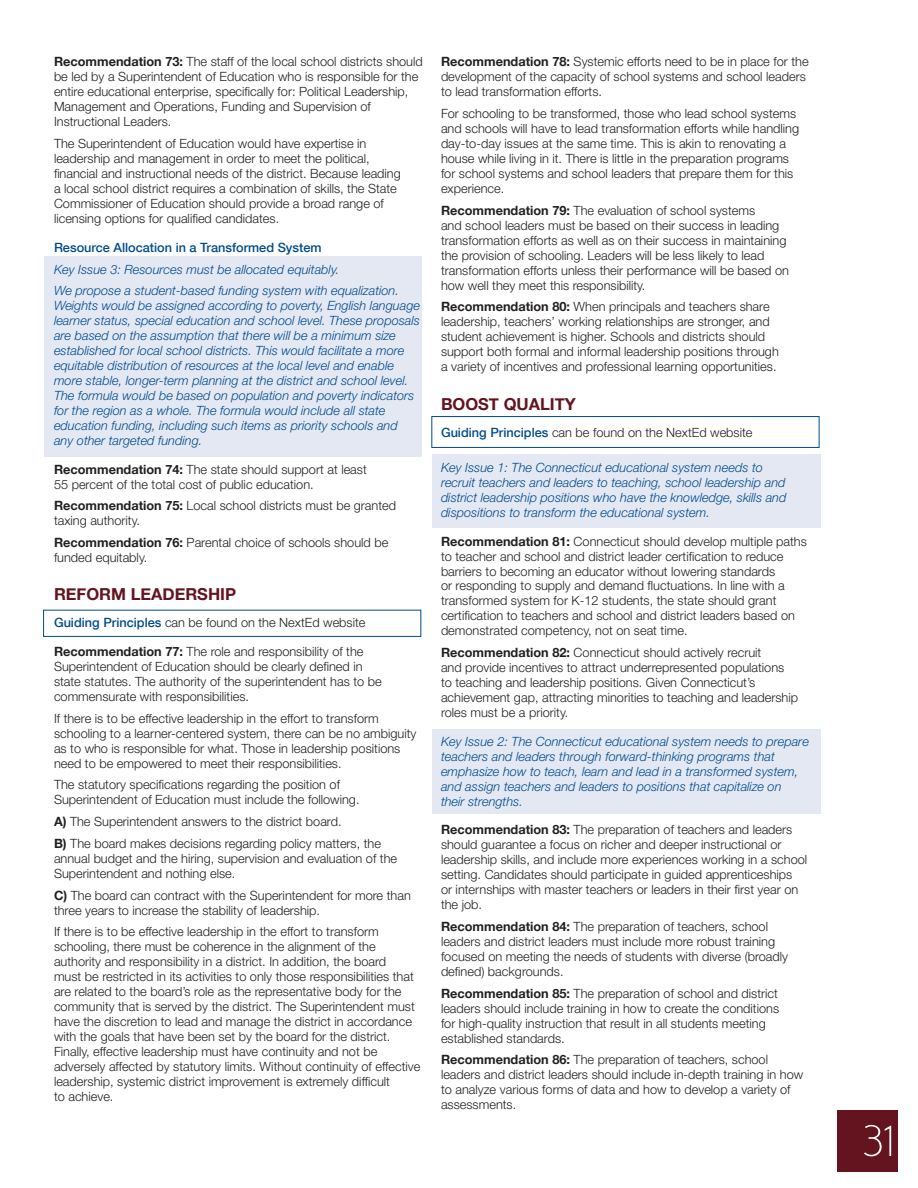
<style>
.page{position:relative;width:918px;height:1188px;background:#fff}
.page>*{position:absolute;margin:0;border:0;box-sizing:border-box;transform-origin:0 0}
.t1{font:52.5px "Asenine";color:#fff}
.t2{font:700 16.5px "Helvetica Neue";color:#63141e}
.t3{font:300 12.75px/15px "Helvetica Neue LT Std";color:#231f20}
.t4{font:italic 300 12.75px/15px "Helvetica Neue LT Std";color:#004b8e}
.t5{font:500 12.75px "Helvetica Neue";color:#004b8e}
.s1{font-family:"Helvetica Neue";font-weight:700}
.s2{font-family:"Helvetica Neue";font-weight:500;color:#004b8e}
</style>
<div class="page">
<div style="left:837px;top:1110px;width:61px;height:61px;background:#63141e"></div>
<div style="left:432px;top:455px;width:389px;height:73px;background:#e4e8f2"></div>
<div style="left:432px;top:729px;width:389px;height:84px;background:#e4e8f2"></div>
<div style="left:44px;top:256px;width:378px;height:201px;background:#e4e8f2"></div>
<div style="left:43px;top:610px;width:378px;height:27px;border:1px solid #004b8e"></div>
<div style="left:431px;top:416px;width:388px;height:32px;border:1px solid #004b8e"></div>
<p class="t3" style="left:54px;top:54px;width:370px"><span class="s1">Recommendation 73:</span> The staff of the local school districts should be led by a Superintendent of Education who is responsible for the entire educational enterprise, specifically for: Political Leadership, Management and Operations, Funding and Supervision of Instructional Leaders.</p>
<p class="t3" style="left:54px;top:136px;width:348px">The Superintendent of Education would have expertise in leadership and management in order to meet the political, financial and instructional needs of the district. Because leading a local school district requires a combination of skills, the State Commissioner of Education should provide a broad range of licensing options for qualified candidates.</p>
<p class="t5" style="left:54px;top:240px;width:269px">Resource Allocation in a Transformed System</p>
<p class="t4" style="left:54px;top:258px;width:346px;line-height:21.8px">Key Issue 3: Resources must be allocated equitably.<br>We propose a student-based funding system with equalization.</p>
<p class="t4" style="left:54px;top:298px;width:368px">Weights would be assigned according to poverty, English language learner status, special education and school level. These proposals are based on the assumption that there will be a minimum size established for local school districts. This would facilitate a more equitable distribution of resources at the local level and enable more stable, longer-term planning at the district and school level.<br>The formula would be based on population and poverty indicators for the region as a whole. The formula would include all state education funding, including such items as priority schools and any other targeted funding.</p>
<p class="t3" style="left:54px;top:461px;width:314px"><span class="s1">Recommendation 74:</span> The state should support at least<br>55 percent of the total cost of public education.</p>
<p class="t3" style="left:54px;top:498px;width:344px"><span class="s1">Recommendation 75:</span> Local school districts must be granted taxing authority.</p>
<p class="t3" style="left:54px;top:535px;width:336px"><span class="s1">Recommendation 76:</span> Parental choice of schools should be funded equitably.</p>
<p class="t2" style="left:54px;top:584px;width:184px">REFORM LEADERSHIP</p>
<p class="t3" style="left:54px;top:615px;width:313px"><span class="s2">Guiding Principles</span> can be found on the NextEd website</p>
<p class="t3" style="left:54px;top:644px;width:329px"><span class="s1">Recommendation 77:</span> The role and responsibility of the Superintendent of Education should be clearly defined in state statutes. The authority of the superintendent has to be commensurate with responsibilities.</p>
<p class="t3" style="left:54px;top:710px;width:364px">If there is to be effective leadership in the effort to transform schooling to a learner-centered system, there can be no ambiguity as to who is responsible for what. Those in leadership positions need to be empowered to meet their responsibilities.</p>
<p class="t3" style="left:54px;top:777px;width:307px">The statutory specifications regarding the position of<br>Superintendent of Education must include the following.</p>
<p class="t3" style="left:54px;top:810px;width:329px;line-height:21.8px"><span class="s1">A)</span> The Superintendent answers to the district board.<br><span class="s1">B)</span> The board makes decisions regarding policy matters, the</p>
<p class="t3" style="left:54px;top:851px;width:345px">annual budget and the hiring, supervision and evaluation of the<br>Superintendent and nothing else.</p>
<p class="t3" style="left:54px;top:887px;width:358px"><span class="s1">C)</span> The board can contract with the Superintendent for more than three years to increase the stability of leadership.</p>
<p class="t3" style="left:54px;top:924px;width:368px">If there is to be effective leadership in the effort to transform schooling, there must be coherence in the alignment of the authority and responsibility in a district. In addition, the board<br>must be restricted in its activities to only those responsibilities that are related to the board’s role as the representative body for the community that is served by the district. The Superintendent must have the discretion to lead and manage the district in accordance with the goals that have been set by the board for the district.<br>Finally, effective leadership must have continuity and not be adversely affected by statutory limits. Without continuity of effective leadership, systemic district improvement is extremely difficult<br>to achieve.</p>
<p class="t3" style="left:441px;top:54px;width:369px"><span class="s1">Recommendation 78:</span> Systemic efforts need to be in place for the development of the capacity of school systems and school leaders to lead transformation efforts.</p>
<p class="t3" style="left:441px;top:106px;width:360px">For schooling to be transformed, those who lead school systems and schools will have to lead transformation efforts while handling day-to-day issues at the same time. This is akin to renovating a house while living in it. There is little in the preparation programs for school systems and school leaders that prepare them for this experience.</p>
<p class="t3" style="left:441px;top:202px;width:350px"><span class="s1">Recommendation 79:</span> The evaluation of school systems<br>and school leaders must be based on their success in leading transformation efforts as well as on their success in maintaining the provision of schooling. Leaders will be less likely to lead transformation efforts unless their performance will be based on how well they meet this responsibility.</p>
<p class="t3" style="left:441px;top:299px;width:339px"><span class="s1">Recommendation 80:</span> When principals and teachers share leadership, teachers’ working relationships are stronger, and student achievement is higher. Schools and districts should support both formal and informal leadership positions through a variety of incentives and professional learning opportunities.</p>
<p class="t2" style="left:441px;top:394px;width:136px">BOOST QUALITY</p>
<p class="t3" style="left:441px;top:424px;width:313px"><span class="s2">Guiding Principles</span> can be found on the NextEd website</p>
<p class="t4" style="left:441px;top:460px;width:347px">Key Issue 1: The Connecticut educational system needs to recruit teachers and leaders to teaching, school leadership and district leadership positions who have the knowledge, skills and dispositions to transform the educational system.</p>
<p class="t3" style="left:441px;top:533px;width:367px"><span class="s1">Recommendation 81:</span> Connecticut should develop multiple paths to teacher and school and district leader certification to reduce barriers to becoming an educator without lowering standards<br>or responding to supply and demand fluctuations. In line with a transformed system for K-12 students, the state should grant certification to teachers and school and district leaders based on demonstrated competency, not on seat time.</p>
<p class="t3" style="left:441px;top:645px;width:359px"><span class="s1">Recommendation 82:</span> Connecticut should actively recruit<br>and provide incentives to attract underrepresented populations to teaching and leadership positions. Given Connecticut’s achievement gap, attracting minorities to teaching and leadership roles must be a priority.</p>
<p class="t4" style="left:441px;top:734px;width:369px">Key Issue 2: The Connecticut educational system needs to prepare teachers and leaders through forward-thinking programs that emphasize how to teach, learn and lead in a transformed system, and assign teachers and leaders to positions that capitalize on<br>their strengths.</p>
<p class="t3" style="left:441px;top:822px;width:368px"><span class="s1">Recommendation 83:</span> The preparation of teachers and leaders should guarantee a focus on richer and deeper instructional or leadership skills, and include more experiences working in a school setting. Candidates should participate in guided apprenticeships<br>or internships with master teachers or leaders in their first year on the job.</p>
<p class="t3" style="left:441px;top:919px;width:349px"><span class="s1">Recommendation 84:</span> The preparation of teachers, school leaders and district leaders must include more robust training focused on meeting the needs of students with diverse (broadly defined) backgrounds.</p>
<p class="t3" style="left:441px;top:985px;width:340px"><span class="s1">Recommendation 85:</span> The preparation of school and district leaders should include training in how to create the conditions for high-quality instruction that result in all students meeting established standards.</p>
<p class="t3" style="left:441px;top:1052px;width:364px"><span class="s1">Recommendation 86:</span> The preparation of teachers, school leaders and district leaders should include in-depth training in how to analyze various forms of data and how to develop a variety of assessments.</p>
<h1 class="t1" style="left:863px;top:1114px;width:31px">31</h1>
</div>
